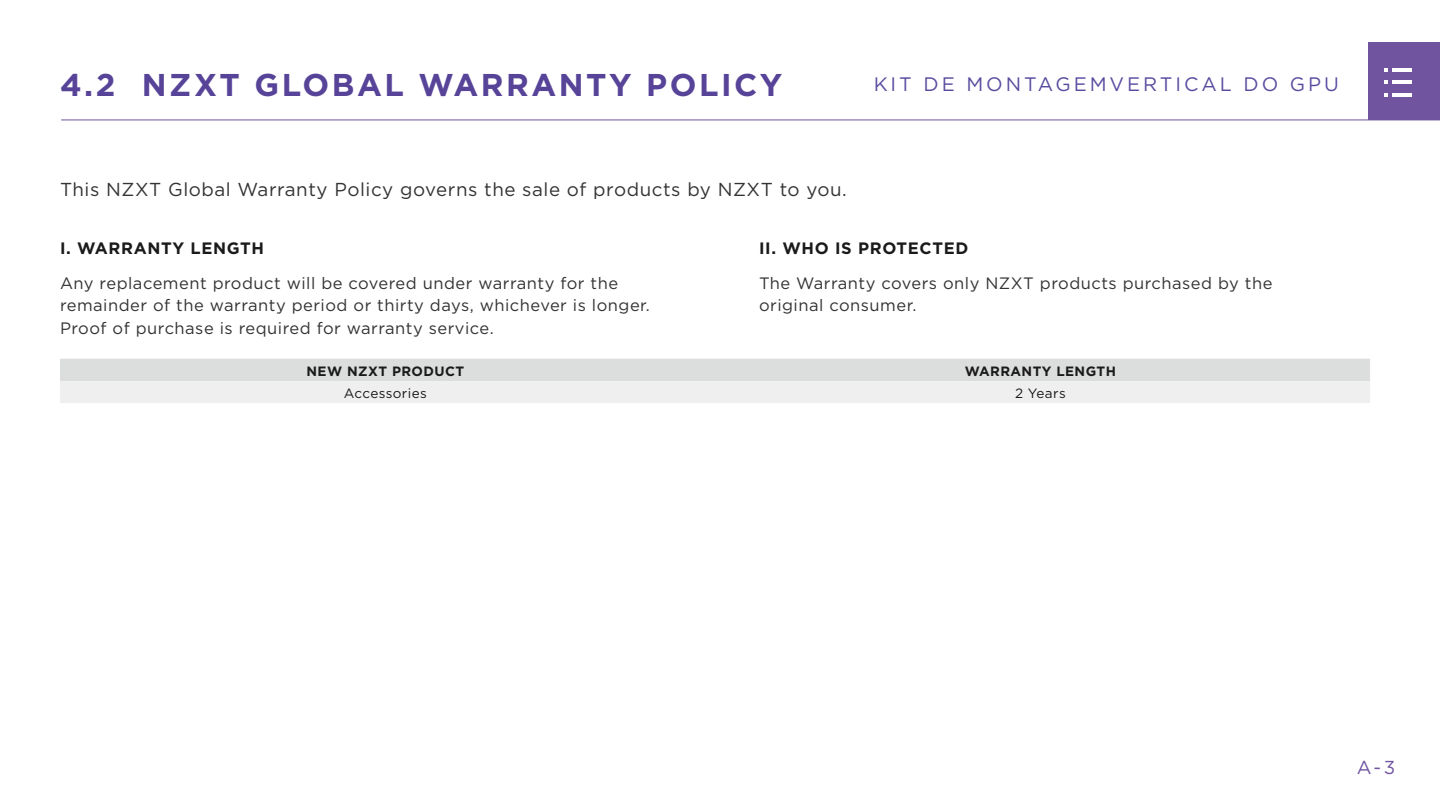
<style>
.page{position:relative;width:1440px;height:810px;background:#fff}
.page>*{position:absolute;margin:0;border:0;box-sizing:border-box;transform-origin:0 0}
.t1{font:700 31.5px "Gotham";letter-spacing:.08em;color:#574398}
.t2{font:19.5px "Gotham";letter-spacing:.15em;color:#2d1f87}
.t3{font:18.75px "Gotham";letter-spacing:.03em;color:#333}
.t4{font:18.75px "Gotham";color:#7054a0}
.t5{font:16.5px/22.5px "Gotham";letter-spacing:.03em;color:#333}
.t6{font:700 16.5px "Gotham";letter-spacing:.04em;color:#1a1a1a}
.t7{font:700 13.5px "Gotham";letter-spacing:.03em;color:#1a1a1a}
.t8{font:13.5px "Gotham";letter-spacing:.03em;color:#1a1a1a}
</style>
<div class="page">
<hr style="left:61px;top:120px;width:1379px;height:1px;background:#7054a0">
<div style="left:1369px;top:43px;width:71px;height:77px;background:#7054a0"></div>
<svg style="left:1384px;top:68px;width:4px;height:3px"></svg>
<hr style="left:1392px;top:68px;width:20px;height:3px;background:#fff">
<svg style="left:1384px;top:81px;width:4px;height:3px"></svg>
<hr style="left:1392px;top:81px;width:20px;height:3px;background:#fff">
<svg style="left:1384px;top:93px;width:4px;height:4px"></svg>
<hr style="left:1392px;top:93px;width:20px;height:4px;background:#fff">
<svg style="left:60px;top:359px;width:1310px;height:44px"></svg>
<h1 class="t1" style="left:60px;top:64px;width:724px">4.2 NZXT GLOBAL WARRANTY POLICY</h1>
<p class="t2" style="left:874px;top:72px;width:467px">KIT DE MONTAGEMVERTICAL DO GPU</p>
<p class="t3" style="left:60px;top:177px;width:788px">This NZXT Global Warranty Policy governs the sale of products by NZXT to you.</p>
<p class="t6" style="left:60px;top:237px;width:206px">I. WARRANTY LENGTH</p>
<p class="t5" style="left:60px;top:271px;width:592px">Any replacement product will be covered under warranty for the remainder of the warranty period or thirty days, whichever is longer.<br>Proof of purchase is required for warranty service.</p>
<p class="t6" style="left:759px;top:237px;width:211px">II. WHO IS PROTECTED</p>
<p class="t5" style="left:759px;top:271px;width:515px">The Warranty covers only NZXT products purchased by the original consumer.</p>
<p class="t7" style="left:307px;top:362px;width:159px">NEW NZXT PRODUCT</p>
<p class="t7" style="left:965px;top:362px;width:153px">WARRANTY LENGTH</p>
<p class="t8" style="left:344px;top:384px;width:85px">Accessories</p>
<p class="t8" style="left:1015px;top:384px;width:52px">2 Years</p>
<p class="t4" style="left:1357px;top:755px;width:40px">A-3</p>
</div>
